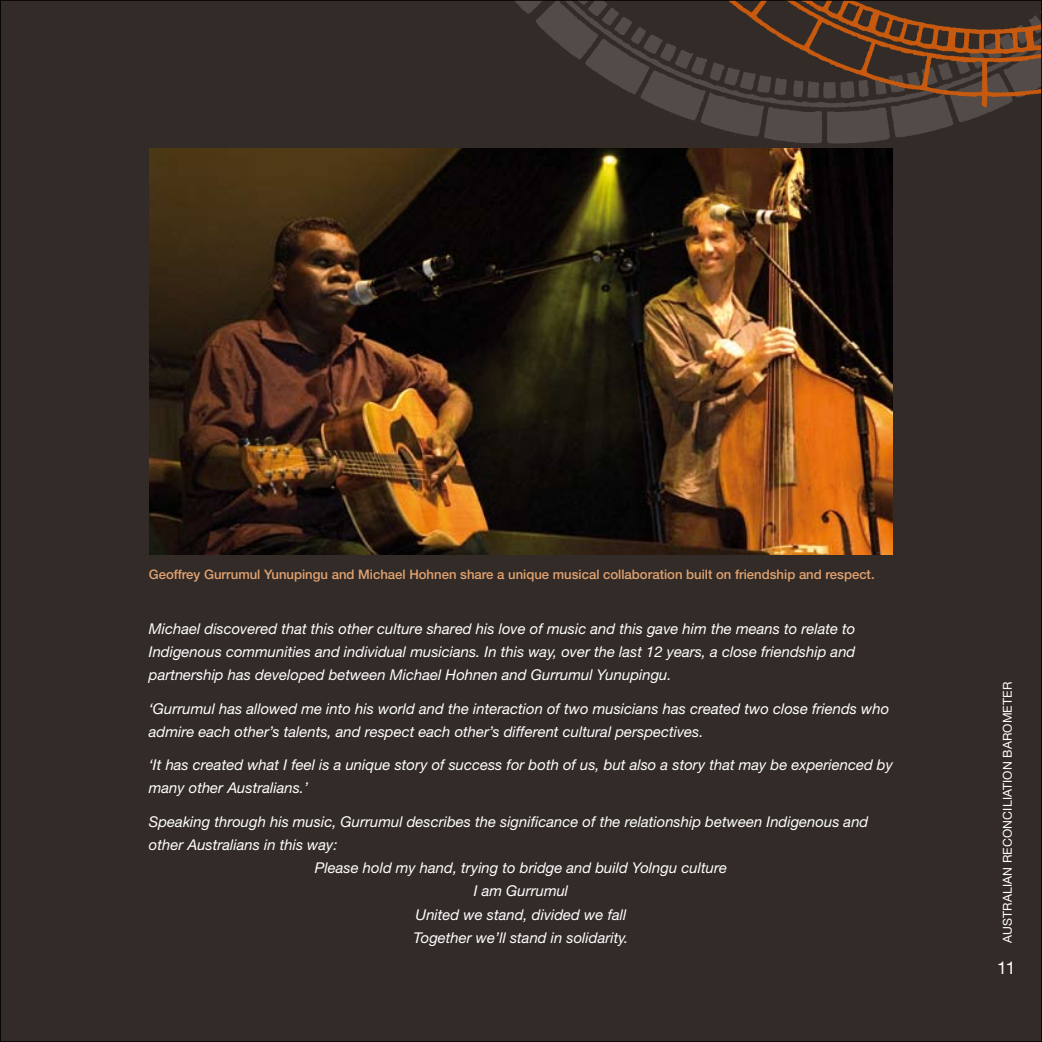
<style>
.page{position:relative;width:1042px;height:1042px;background:#fff}
.page>*{position:absolute;margin:0;border:0;box-sizing:border-box;transform-origin:0 0}
.t1{font:17.5px "Helvetica Neue";color:#fff}
.t2{font:italic 14.88px/23.3px "Helvetica Neue";color:#fff}
.t3{font:500 13.12px "Helvetica Neue";color:#e2a370}
.t4{font:12.25px "Helvetica Neue";letter-spacing:.01em;color:#fff}
</style>
<div class="page">
<div style="left:1px;top:0;width:1041px;height:1042px;background:#322b28"></div>
<img style="left:150px;top:149px;width:742px;height:405px">
<img style="left:516px;top:2px;width:448px;height:142px">
<img style="left:658px;top:2px;width:382px;height:119px">
<p class="t3" style="left:149px;top:567px;width:727px">Geoffrey Gurrumul Yunupingu and Michael Hohnen share a unique musical collaboration built on friendship and respect.</p>
<p class="t2" style="left:149px;top:617px;width:708px;text-align:justify">Michael discovered that this other culture shared his love of music and this gave him the means to relate to Indigenous communities and individual musicians. In this way, over the last 12 years, a close friendship and partnership has developed between Michael Hohnen and Gurrumul Yunupingu.</p>
<p class="t2" style="left:149px;top:696px;width:742px">‘Gurrumul has allowed me into his world and the interaction of two musicians has created two close friends who admire each other’s talents, and respect each other’s different cultural perspectives.</p>
<p class="t2" style="left:149px;top:753px;width:745px">‘It has created what I feel is a unique story of success for both of us, but also a story that may be experienced by many other Australians.’</p>
<p class="t2" style="left:149px;top:809px;width:721px">Speaking through his music, Gurrumul describes the significance of the relationship between Indigenous and</p>
<p class="t2" style="left:149px;top:832px;width:190px">other Australians in this way:</p>
<p class="t2" style="left:315px;top:856px;width:414px">Please hold my hand, trying to bridge and build Yolngu culture</p>
<p class="t2" style="left:474px;top:879px;width:96px">I am Gurrumul</p>
<p class="t2" style="left:415px;top:902px;width:212px">United we stand, divided we fall</p>
<p class="t2" style="left:414px;top:925px;width:216px">Together we’ll stand in solidarity.</p>
<p class="t4" style="left:1000px;top:943px;width:262px;rotate:-90deg">Australian Reconciliation Barometer</p>
<p class="t1" style="left:997px;top:957px;width:20px">11</p>
</div>
